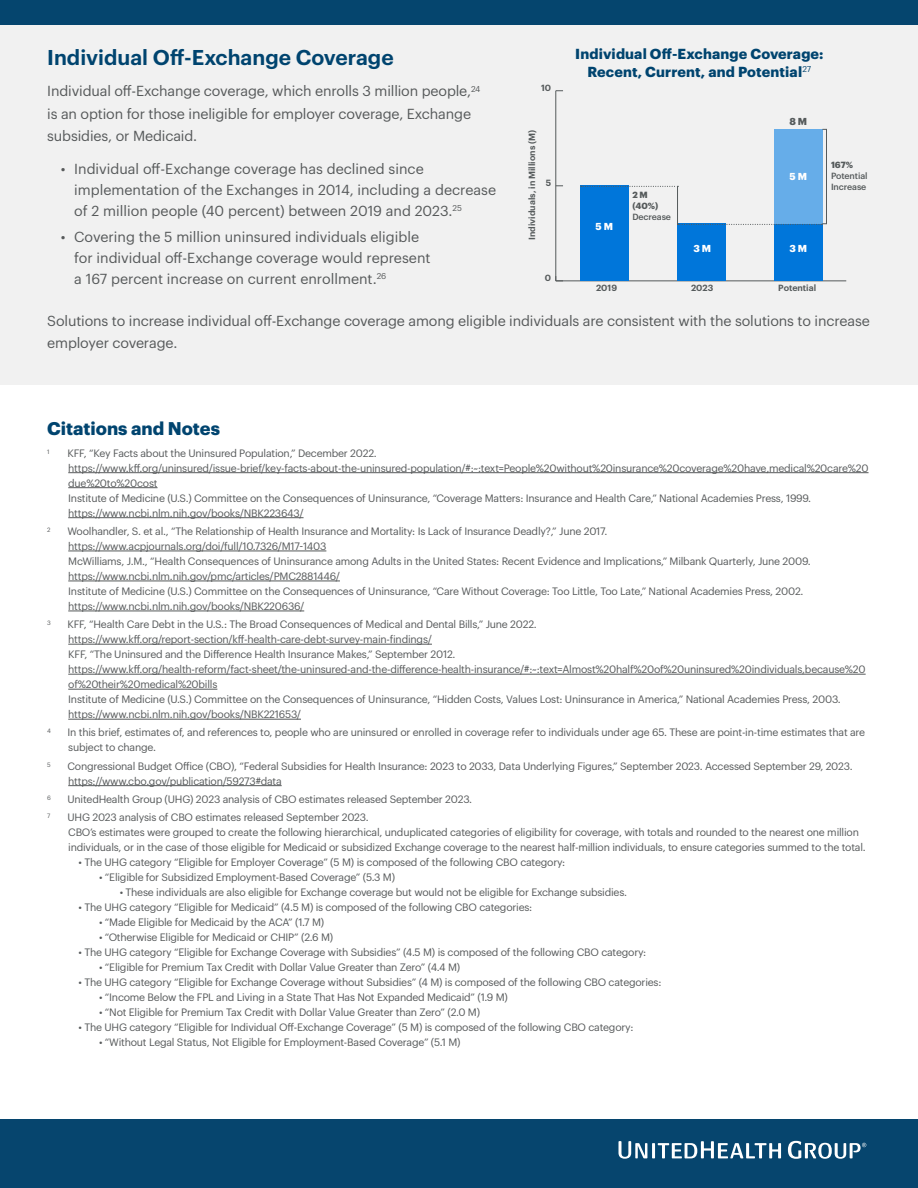
<style>
.page{position:relative;width:918px;height:1188px;background:#fff}
.page>*{position:absolute;margin:0;border:0;box-sizing:border-box;transform-origin:0 0}
.t1{font:600 21px "Graphik";color:#00446f}
.t2{font:700 18px "Graphik";color:#00446f}
.t3{font:14.25px/21px "Graphik";letter-spacing:-.01em;color:#56595a}
.t4{font:700 14.25px/18px "Graphik";letter-spacing:.01em;color:#00446f;text-align:center}
.t5{font:10.5px/15px "Graphik";letter-spacing:-.02em;color:#56595a}
.t6{font:700 9.9px "Graphik";color:#fff}
.t7{font:700 9.9px "Graphik";color:#555a5b}
.t8{font:600 8.85px "Graphik";color:#555a5b}
.t9{font:500 8.85px/10.9px "Graphik";letter-spacing:-.01em;color:#555a5b}
.t10{font:700 8.85px/10.9px "Graphik";color:#555a5b}
.t11{font:6.15px "Graphik";color:#56595a}
</style>
<div class="page">
<div style="left:0;top:0;width:918px;height:384px;background:#f1f1f1"></div>
<div style="left:0;top:0;width:918px;height:25px;background:#05456e"></div>
<hr style="left:68px;top:472px;width:801px;height:1px;background:#56595a">
<hr style="left:68px;top:487px;width:90px;height:1px;background:#56595a">
<hr style="left:68px;top:517px;width:236px;height:1px;background:#56595a">
<hr style="left:68px;top:551px;width:258px;height:1px;background:#56595a">
<hr style="left:68px;top:581px;width:272px;height:1px;background:#56595a">
<hr style="left:68px;top:611px;width:236px;height:1px;background:#56595a">
<hr style="left:68px;top:644px;width:364px;height:1px;background:#56595a">
<hr style="left:68px;top:674px;width:798px;height:1px;background:#56595a">
<hr style="left:68px;top:689px;width:149px;height:1px;background:#56595a">
<hr style="left:68px;top:719px;width:233px;height:1px;background:#56595a">
<hr style="left:68px;top:785px;width:214px;height:1px;background:#56595a">
<div style="left:0;top:1120px;width:918px;height:68px;background:#06456e"></div>
<hr style="left:652px;top:1143px;width:3px;height:15px;background:#fff">
<svg style="left:619px;top:1141px;width:28px;height:18px"></svg>
<svg style="left:658px;top:1141px;width:123px;height:17px"></svg>
<svg style="left:788px;top:1141px;width:78px;height:18px"></svg>
<div style="left:774px;top:129px;width:49px;height:95px;background:#66ade9"></div>
<hr style="left:556px;top:281px;width:290px;height:1px;background:#555a5b">
<hr style="left:556px;top:91px;width:1px;height:190px;background:#555a5b">
<svg style="left:556px;top:276px;width:7px;height:6px"></svg>
<div style="left:774px;top:224px;width:48px;height:57px;background:#0076da"></div>
<div style="left:677px;top:224px;width:48px;height:57px;background:#0076da"></div>
<div style="left:580px;top:186px;width:48px;height:95px;background:#0076da"></div>
<div style="left:822px;top:129px;width:5px;height:95px;border:1px solid #555a5b"></div>
<svg style="left:581px;top:186px;width:94px;height:1px"></svg>
<hr style="left:677px;top:186px;width:1px;height:39px;background:#555a5b">
<svg style="left:678px;top:224px;width:144px;height:1px"></svg>
<h1 class="t1" style="left:47px;top:41px;width:348px">Individual Off-Exchange Coverage</h1>
<h3 class="t3" style="left:47px;top:79px;width:435px;line-height:22.5px">Individual off-Exchange coverage, which enrolls 3 million people,<sup>24 </sup>is an option for those ineligible for employer coverage, Exchange subsidies, or Medicaid.</h3>
<h3 class="t3" style="left:74px;top:157px;width:423px;text-indent:-13px">• Individual off-Exchange coverage has declined since implementation of the Exchanges in 2014, including a decrease of 2 million people (40 percent) between 2019 and 2023.<sup>25</sup></h3>
<h3 class="t3" style="left:74px;top:225px;width:358px;text-indent:-13px">• Covering the 5 million uninsured individuals eligible for individual off-Exchange coverage would represent a 167 percent increase on current enrollment.<sup>26</sup></h3>
<p class="t8" style="left:541px;top:81px;width:12px">10</p>
<p class="t8" style="left:525px;top:240px;width:112px;rotate:-90deg">Individuals, in Millions (M)</p>
<p class="t8" style="left:546px;top:176px;width:7px">5</p>
<p class="t8" style="left:545px;top:271px;width:8px">0</p>
<h3 class="t4" style="left:575px;top:44px;width:250px">Individual Off-Exchange Coverage:<br>Recent, Current, and Potential<sup>27</sup></h3>
<p class="t7" style="left:789px;top:113px;width:19px">8 M</p>
<p class="t6" style="left:596px;top:219px;width:19px">5 M</p>
<p class="t10" style="left:632px;top:188px;width:27px">2 M (40%)</p>
<p class="t9" style="left:632px;top:210px;width:40px">Decrease</p>
<p class="t6" style="left:790px;top:168px;width:19px">5 M</p>
<p class="t6" style="left:693px;top:240px;width:19px">3 M</p>
<p class="t6" style="left:789px;top:240px;width:19px">3 M</p>
<p class="t8" style="left:596px;top:281px;width:22px">2019</p>
<p class="t8" style="left:691px;top:281px;width:24px">2023</p>
<p class="t8" style="left:778px;top:281px;width:39px">Potential</p>
<p class="t10" style="left:831px;top:158px;width:24px">167%</p>
<p class="t9" style="left:831px;top:169px;width:38px">Potential<br>Increase</p>
<h3 class="t3" style="left:47px;top:308px;width:824px;line-height:22.5px">Solutions to increase individual off-Exchange coverage among eligible individuals are consistent with the solutions to increase employer coverage.</h3>
<h2 class="t2" style="left:47px;top:414px;width:174px">Citations and Notes</h2>
<p class="t11" style="left:47px;top:447px;width:4px">1</p>
<p class="t5" style="left:68px;top:444px;width:803px">KFF, “Key Facts about the Uninsured Population,” December 2022. https://www.kff.org/uninsured/issue-brief/key-facts-about-the-uninsured-population/#:~:text=People%20without%20insurance%20coverage%20have,medical%20care%20 due%20to%20cost<br>Institute of Medicine (U.S.) Committee on the Consequences of Uninsurance, “Coverage Matters: Insurance and Health Care,” National Academies Press, 1999. https://www.ncbi.nlm.nih.gov/books/NBK223643/</p>
<p class="t11" style="left:47px;top:525px;width:5px">2</p>
<p class="t5" style="left:68px;top:523px;width:745px">Woolhandler, S. et al., “The Relationship of Health Insurance and Mortality: Is Lack of Insurance Deadly?,” June 2017. https://www.acpjournals.org/doi/full/10.7326/M17-1403<br>McWilliams, J.M., “Health Consequences of Uninsurance among Adults in the United States: Recent Evidence and Implications,” Milbank Quarterly, June 2009. https://www.ncbi.nlm.nih.gov/pmc/articles/PMC2881446/<br>Institute of Medicine (U.S.) Committee on the Consequences of Uninsurance, “Care Without Coverage: Too Little, Too Late,” National Academies Press, 2002. https://www.ncbi.nlm.nih.gov/books/NBK220636/</p>
<p class="t11" style="left:47px;top:618px;width:5px">3</p>
<p class="t5" style="left:68px;top:616px;width:800px">KFF, “Health Care Debt in the U.S.: The Broad Consequences of Medical and Dental Bills,” June 2022. https://www.kff.org/report-section/kff-health-care-debt-survey-main-findings/<br>KFF, “The Uninsured and the Difference Health Insurance Makes,” September 2012. https://www.kff.org/health-reform/fact-sheet/the-uninsured-and-the-difference-health-insurance/#:~:text=Almost%20half%20of%20uninsured%20individuals,because%20 of%20their%20medical%20bills<br>Institute of Medicine (U.S.) Committee on the Consequences of Uninsurance, “Hidden Costs, Values Lost: Uninsurance in America,” National Academies Press, 2003. https://www.ncbi.nlm.nih.gov/books/NBK221653/</p>
<p class="t11" style="left:47px;top:727px;width:5px">4</p>
<p class="t5" style="left:68px;top:724px;width:799px">In this brief, estimates of, and references to, people who are uninsured or enrolled in coverage refer to individuals under age 65. These are point-in-time estimates that are subject to change.</p>
<p class="t11" style="left:47px;top:760px;width:5px">5</p>
<p class="t5" style="left:68px;top:757px;width:787px">Congressional Budget Office (CBO), “Federal Subsidies for Health Insurance: 2023 to 2033, Data Underlying Figures,” September 2023. Accessed September 29, 2023. https://www.cbo.gov/publication/59273#data</p>
<p class="t11" style="left:47px;top:793px;width:5px">6</p>
<p class="t5" style="left:68px;top:791px;width:406px">UnitedHealth Group (UHG) 2023 analysis of CBO estimates released September 2023.</p>
<p class="t11" style="left:47px;top:811px;width:5px">7</p>
<p class="t5" style="left:68px;top:809px;width:800px">UHG 2023 analysis of CBO estimates released September 2023.<br>CBO’s estimates were grouped to create the following hierarchical, unduplicated categories of eligibility for coverage, with totals and rounded to the nearest one million individuals, or in the case of those eligible for Medicaid or subsidized Exchange coverage to the nearest half-million individuals, to ensure categories summed to the total.</p>
<p class="t5" style="left:79px;top:854px;width:488px">• The UHG category “Eligible for Employer Coverage” (5 M) is composed of the following CBO category:</p>
<p class="t5" style="left:99px;top:869px;width:297px">• “Eligible for Subsidized Employment-Based Coverage” (5.3 M)</p>
<p class="t5" style="left:120px;top:884px;width:509px">• These individuals are also eligible for Exchange coverage but would not be eligible for Exchange subsidies.</p>
<p class="t5" style="left:79px;top:899px;width:455px">• The UHG category “Eligible for Medicaid” (4.5 M) is composed of the following CBO categories:</p>
<p class="t5" style="left:99px;top:914px;width:227px">• “Made Eligible for Medicaid by the ACA” (1.7 M)</p>
<p class="t5" style="left:99px;top:929px;width:236px">• “Otherwise Eligible for Medicaid or CHIP” (2.6 M)</p>
<p class="t5" style="left:79px;top:944px;width:569px">• The UHG category “Eligible for Exchange Coverage with Subsidies” (4.5 M) is composed of the following CBO category:</p>
<p class="t5" style="left:99px;top:959px;width:363px">• “Eligible for Premium Tax Credit with Dollar Value Greater than Zero” (4.4 M)</p>
<p class="t5" style="left:79px;top:974px;width:584px">• The UHG category “Eligible for Exchange Coverage without Subsidies” (4 M) is composed of the following CBO categories:</p>
<p class="t5" style="left:99px;top:989px;width:410px">• “Income Below the FPL and Living in a State That Has Not Expanded Medicaid” (1.9 M)</p>
<p class="t5" style="left:99px;top:1004px;width:383px">• “Not Eligible for Premium Tax Credit with Dollar Value Greater than Zero” (2.0 M)</p>
<p class="t5" style="left:79px;top:1019px;width:556px">• The UHG category “Eligible for Individual Off-Exchange Coverage” (5 M) is composed of the following CBO category:</p>
<p class="t5" style="left:99px;top:1034px;width:363px">• “Without Legal Status, Not Eligible for Employment-Based Coverage” (5.1 M)</p>
</div>
